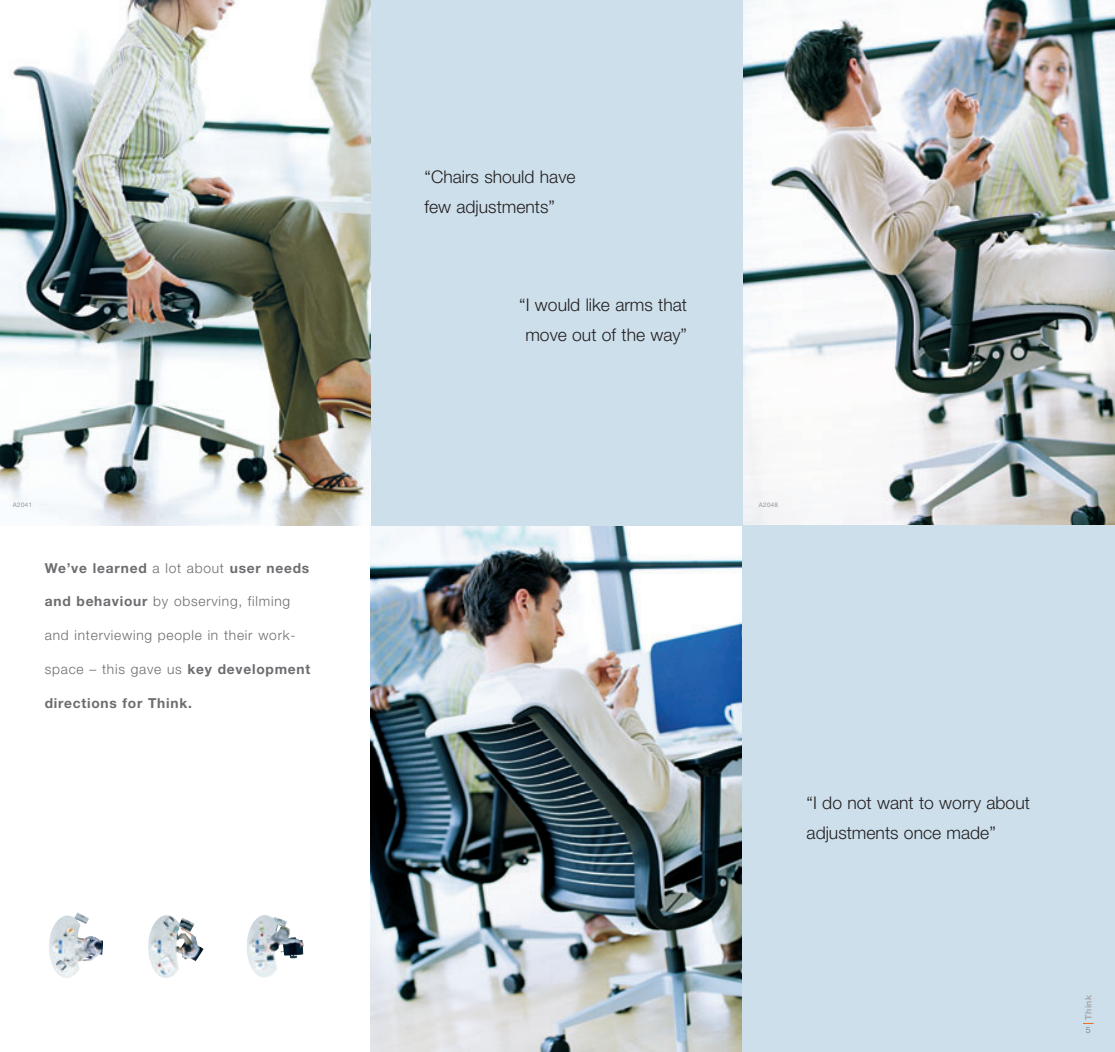
<style>
.page{position:relative;width:1115px;height:1052px;background:#fff}
.page>*{position:absolute;margin:0;border:0;box-sizing:border-box;transform-origin:0 0}
.t1{font:300 17.5px/30px "Helvetica Neue";color:#231f20}
.t2{font:300 13.75px "Helvetica Neue";letter-spacing:.055em;color:#6c6d70}
.t3{font:700 13.75px "Helvetica Neue";letter-spacing:.055em;color:#6c6d70}
.t4{font:700 8.75px "Helvetica Neue";letter-spacing:.055em;color:#a8a9ad}
.t5{font:300 8.75px "Helvetica Neue";color:#6d6e71}
.t6{font:6.25px "Helvetica Neue";letter-spacing:.055em;color:#939598}
.s1{font-weight:300}
.s2{font-weight:700}
</style>
<div class="page">
<img style="left:371px;top:525px;width:372px;height:526px">
<img style="left:743px;top:0;width:372px;height:525px">
<div style="left:371px;top:0;width:372px;height:525px;background:#ccdfeb"></div>
<div style="left:743px;top:525px;width:372px;height:526px;background:#ccdfeb"></div>
<img style="left:148px;top:915px;width:56px;height:63px">
<img style="left:50px;top:912px;width:53px;height:48px">
<img style="left:247px;top:915px;width:57px;height:43px">
<img style="left:0;top:0;width:371px;height:525px">
<p class="t6" style="left:13px;top:502px;width:21px">A2041</p>
<p class="t3" style="left:45px;top:562px;width:266px">We’ve learned <span class="s1">a lot about</span> user needs</p>
<p class="t2" style="left:45px;top:596px;width:247px"><span class="s2">and behaviour</span> by observing, filming</p>
<p class="t2" style="left:45px;top:630px;width:252px">and interviewing people in their work-</p>
<p class="t2" style="left:45px;top:664px;width:267px">space – this gave us <span class="s2">key development</span></p>
<p class="t3" style="left:45px;top:697px;width:149px">directions for Think.</p>
<p class="t1" style="left:425px;top:164px;width:153px">“Chairs should have few adjustments”</p>
<p class="t1" style="left:519px;top:291px;width:169px;text-align:center">“I would like arms that move out of the way”</p>
<p class="t6" style="left:759px;top:502px;width:21px">A2048</p>
<p class="t1" style="left:807px;top:789px;width:225px">“I do not want to worry about adjustments once made”</p>
<p class="t4" style="left:1085px;top:1019px;width:26px;rotate:-90deg">Think</p>
<p class="t5" style="left:1086px;top:1026px;width:6px">5</p>
</div>
